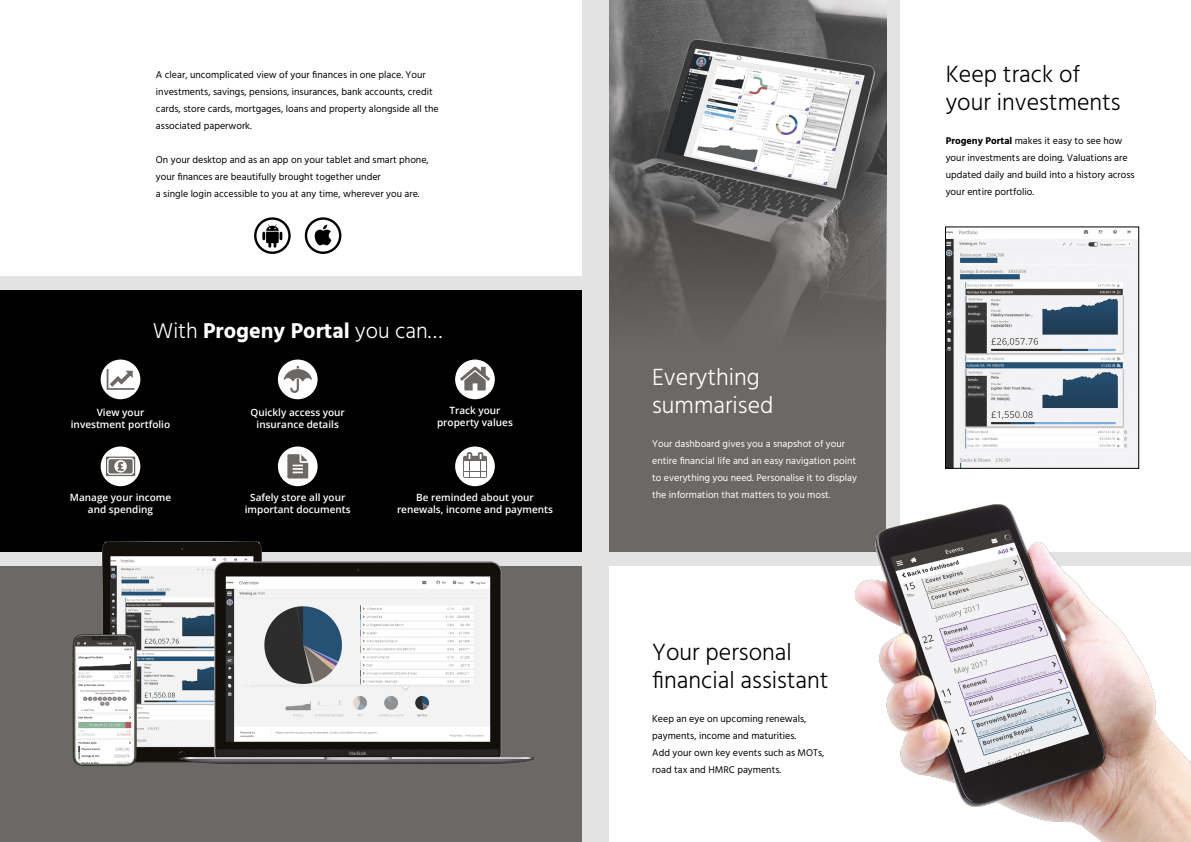
<style>
.page{position:relative;width:1191px;height:842px;background:#e3e3e3}
.page>*{position:absolute;margin:0;border:0;box-sizing:border-box;transform-origin:0 0}
.t1{font:300 24px/28px "Hind";color:#000}
.t2{font:300 24px/28px "Hind";color:#fff}
.t3{font:700 22px "Hind";color:#fff}
.t4{font:10px/17px "Hind";color:#000}
.t5{font:600 10px/12px "Open Sans";color:#fff;text-align:center}
.t6{font:10px/17px "Hind";color:#fff}
.s1{font-weight:300}
.s2{font-weight:700}
</style>
<div class="page">
<div style="left:609px;top:566px;width:582px;height:276px;background:#fff"></div>
<div style="left:900px;top:0;width:291px;height:552px;background:#fff"></div>
<div style="left:609px;top:0;width:277px;height:552px;background:#6c6865"></div>
<div style="left:0;top:566px;width:581px;height:276px;background:#6c6865"></div>
<div style="left:0;top:290px;width:581px;height:262px;background:#000"></div>
<div style="left:0;top:0;width:581px;height:276px;background:#fff"></div>
<svg style="left:101px;top:360px;width:39px;height:39px"></svg>
<svg style="left:278px;top:360px;width:39px;height:39px"></svg>
<svg style="left:455px;top:360px;width:40px;height:39px"></svg>
<svg style="left:278px;top:446px;width:39px;height:40px"></svg>
<svg style="left:455px;top:446px;width:40px;height:40px"></svg>
<svg style="left:101px;top:446px;width:39px;height:40px"></svg>
<svg style="left:262px;top:224px;width:20px;height:24px"></svg>
<div style="left:254px;top:217px;width:37px;height:37px;border:2px solid #000;border-radius:50%"></div>
<svg style="left:315px;top:225px;width:16px;height:20px"></svg>
<div style="left:305px;top:217px;width:36px;height:37px;border:2px solid #000;border-radius:50%"></div>
<img style="left:609px;top:0;width:277px;height:316px">
<img style="left:947px;top:229px;width:189px;height:237px">
<div style="left:945px;top:227px;width:193px;height:241px;border:1px solid #000"></div>
<img style="left:854px;top:504px;width:337px;height:338px">
<img style="left:72px;top:541px;width:462px;height:225px">
<p class="t4" style="left:156px;top:67px;width:284px">A clear, uncomplicated view of your finances in one place. Your investments, savings, pensions, insurances, bank accounts, credit cards, store cards, mortgages, loans and property alongside all the associated paperwork.</p>
<p class="t4" style="left:156px;top:152px;width:274px">On your desktop and as an app on your tablet and smart phone, your finances are beautifully brought together under</p>
<p class="t4" style="left:156px;top:186px;width:265px">a single login accessible to you at any time, wherever you are.</p>
<p class="t3" style="left:153px;top:318px;width:291px"><span class="s1">With</span> Progeny Portal <span class="s1">you can…</span></p>
<p class="t5" style="left:71px;top:406px;width:101px">View your investment portfolio</p>
<p class="t5" style="left:437px;top:405px;width:77px">Track your property values</p>
<p class="t5" style="left:250px;top:406px;width:96px">Quickly access your insurance details</p>
<p class="t5" style="left:245px;top:491px;width:107px">Safely store all your important documents</p>
<p class="t5" style="left:70px;top:491px;width:103px">Manage your income and spending</p>
<p class="t5" style="left:397px;top:491px;width:157px">Be reminded about your renewals, income and payments</p>
<p class="t2" style="left:652px;top:365px;width:123px">Everything summarised</p>
<p class="t6" style="left:652px;top:436px;width:206px">Your dashboard gives you a snapshot of your entire financial life and an easy navigation point to everything you need. Personalise it to display the information that matters to you most.</p>
<p class="t1" style="left:652px;top:640px;width:178px">Your personal financial assistant</p>
<p class="t4" style="left:652px;top:711px;width:174px">Keep an eye on upcoming renewals, payments, income and maturities.<br>Add your own key events such as MOTs, road tax and HMRC payments.</p>
<p class="t1" style="left:945px;top:62px;width:176px">Keep track of your investments</p>
<p class="t4" style="left:945px;top:133px;width:190px"><span class="s2">Progeny Portal</span> makes it easy to see how your investments are doing. Valuations are updated daily and build into a history across your entire portfolio.</p>
</div>
